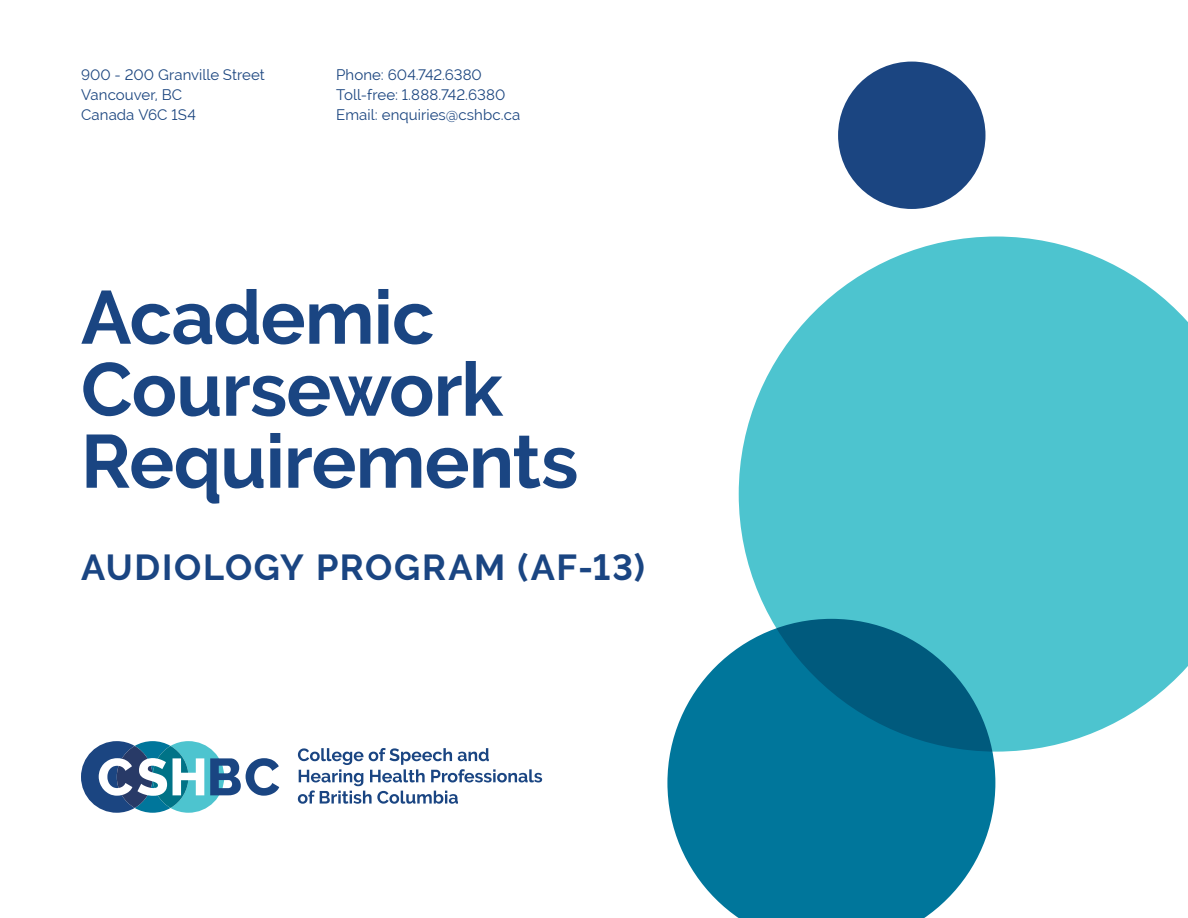
<style>
.page{position:relative;width:1188px;height:918px;background:#fff}
.page>*{position:absolute;margin:0;border:0;box-sizing:border-box;transform-origin:0 0}
.t1{font:700 75px/72px "Raleway";letter-spacing:-.01em;color:#1a4582}
.t2{font:700 36px "Raleway";letter-spacing:.045em;color:#1a4582}
.t3{font:15px "Raleway";letter-spacing:.005em;color:#1c4680}
</style>
<div class="page">
<div style="left:838px;top:62px;width:147px;height:147px;background:#1b4581;border-radius:50%"></div>
<svg style="left:667px;top:647px;width:328px;height:271px;background:#2489a9"></svg>
<svg style="left:739px;top:237px;width:449px;height:515px;background:#58bfcc"></svg>
<svg style="left:81px;top:741px;width:198px;height:72px"></svg>
<svg style="left:298px;top:748px;width:244px;height:56px"></svg>
<p class="t3" style="left:81px;top:66px;width:185px">900 - 200 Granville Street</p>
<p class="t3" style="left:81px;top:86px;width:103px">Vancouver, BC</p>
<p class="t3" style="left:81px;top:106px;width:117px">Canada V6C 1S4</p>
<p class="t3" style="left:336px;top:66px;width:147px">Phone: 604.742.6380</p>
<p class="t3" style="left:336px;top:86px;width:171px">Toll-free: 1.888.742.6380</p>
<p class="t3" style="left:336px;top:106px;width:186px">Email: enquiries@cshbc.ca</p>
<h1 class="t1" style="left:81px;top:282px;width:499px">Academic<br>Coursework<br>Requirements</h1>
<h1 class="t2" style="left:81px;top:547px;width:565px">AUDIOLOGY PROGRAM (AF-13)</h1>
</div>
